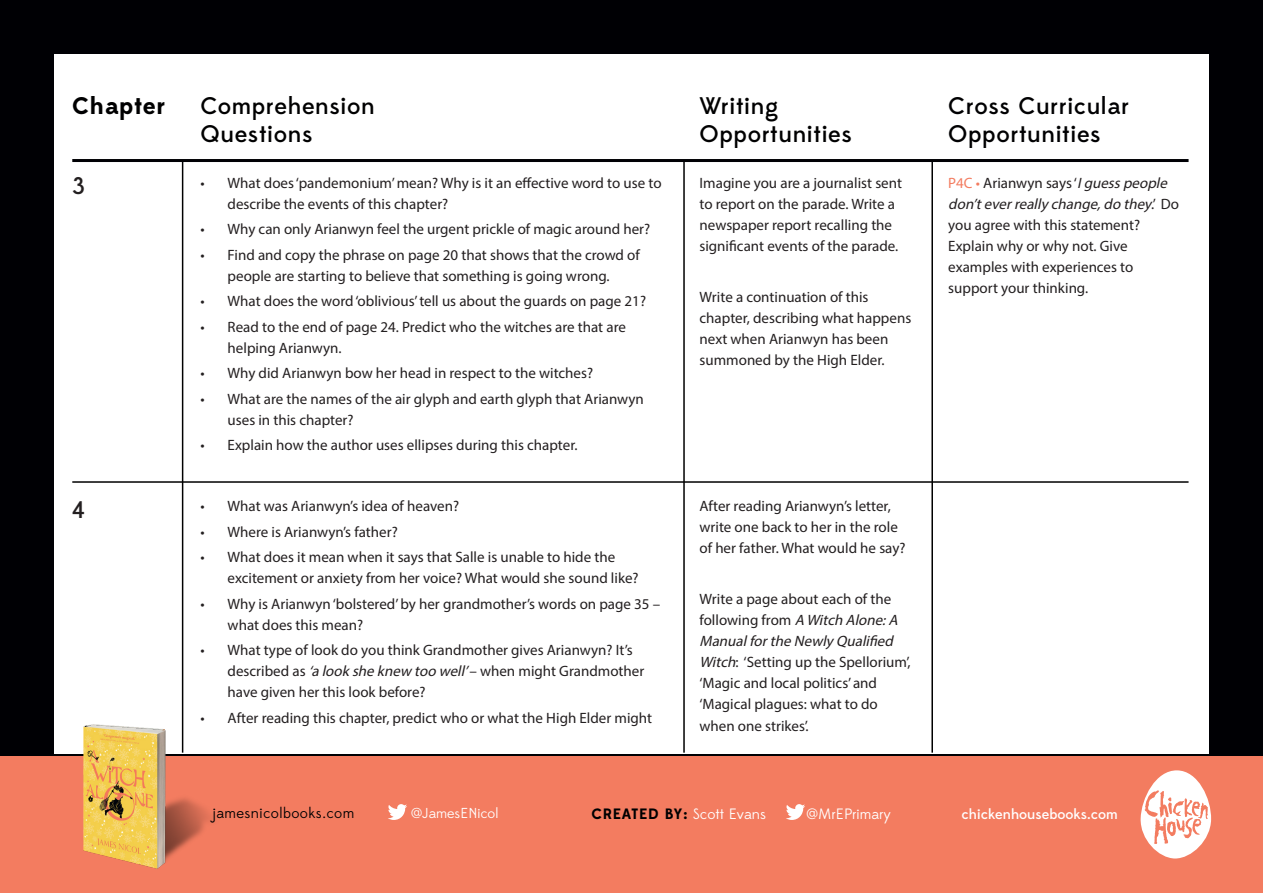
<style>
.page{position:relative;width:1263px;height:893px;background:#000004}
.page>*{position:absolute;margin:0;border:0;box-sizing:border-box;transform-origin:0 0}
.t1{font:500 24px "Edmondsans";letter-spacing:.025em;color:#000001}
.t2{font:500 24px "Edmondsans";letter-spacing:.025em;color:#000002}
.t3{font:700 24px "Edmondsans";letter-spacing:.025em;color:#000001}
.t4{font:500 24px "Edmondsans";color:#231f20}
.t5{font:15px/21px "Myriad Pro";color:#231f20}
.t6{font:700 15px "Edmondsans";letter-spacing:.05em;color:#000001}
.t7{font:15px "Edmondsans";letter-spacing:.025em;color:#000001}
.t8{font:15px "Edmondsans";color:#fff}
.t9{font:500 14.4px "Edmondsans";color:#fff}
.t10{font:14.4px "Edmondsans";color:#fff}
.s1{font-style:italic}
.s2{color:#f37c60}
.s3{font-weight:400;color:#fff}
</style>
<div class="page">
<div style="left:54px;top:54px;width:1155px;height:700px;background:#fff"></div>
<div style="left:0;top:757px;width:1263px;height:136px;background:#f37c60"></div>
<svg style="left:1140px;top:770px;width:71px;height:89px"></svg>
<svg style="left:388px;top:804px;width:19px;height:16px"></svg>
<hr style="left:72px;top:159px;width:1116px;height:3px;background:#000004">
<hr style="left:182px;top:162px;width:1px;height:591px;background:#000">
<hr style="left:683px;top:162px;width:2px;height:591px;background:#000">
<hr style="left:931px;top:162px;width:2px;height:591px;background:#000">
<svg style="left:786px;top:804px;width:19px;height:16px"></svg>
<img style="left:81px;top:722px;width:151px;height:147px">
<hr style="left:72px;top:481px;width:1116px;height:2px;background:#000">
<p class="t3" style="left:72px;top:91px;width:95px">Chapter</p>
<p class="t1" style="left:699px;top:91px;width:80px">Writing</p>
<p class="t1" style="left:699px;top:120px;width:154px">Opportunities</p>
<p class="t1" style="left:201px;top:91px;width:176px">Comprehension</p>
<p class="t1" style="left:201px;top:120px;width:114px">Questions</p>
<p class="t4" style="left:72px;top:172px;width:14px">3</p>
<p class="t5" style="left:228px;top:172px;width:435px;text-indent:-27px">• What does ‘pandemonium’ mean? Why is it an effective word to use to describe the events of this chapter?</p>
<p class="t5" style="left:201px;top:218px;width:451px">• Why can only Arianwyn feel the urgent prickle of magic around her?</p>
<p class="t5" style="left:201px;top:244px;width:441px;text-align:center">• Find and copy the phrase on page 20 that shows that the crowd of people are starting to believe that something is going wrong.</p>
<p class="t5" style="left:201px;top:290px;width:447px">• What does the word ‘oblivious’ tell us about the guards on page 21?</p>
<p class="t5" style="left:228px;top:316px;width:400px;text-indent:-27px">• Read to the end of page 24. Predict who the witches are that are helping Arianwyn.</p>
<p class="t5" style="left:201px;top:362px;width:394px">• Why did Arianwyn bow her head in respect to the witches?</p>
<p class="t5" style="left:228px;top:388px;width:418px;text-indent:-27px">• What are the names of the air glyph and earth glyph that Arianwyn uses in this chapter?</p>
<p class="t5" style="left:201px;top:434px;width:378px">• Explain how the author uses ellipses during this chapter.</p>
<p class="t4" style="left:72px;top:496px;width:14px">4</p>
<p class="t5" style="left:201px;top:495px;width:260px">• What was Arianwyn’s idea of heaven?</p>
<p class="t5" style="left:201px;top:521px;width:199px">• Where is Arianwyn’s father?</p>
<p class="t5" style="left:228px;top:546px;width:412px;text-indent:-27px">• What does it mean when it says that Salle is unable to hide the excitement or anxiety from her voice? What would she sound like?</p>
<p class="t5" style="left:228px;top:593px;width:434px;text-indent:-27px">• Why is Arianwyn ‘bolstered’ by her grandmother’s words on page 35 – what does this mean?</p>
<p class="t5" style="left:228px;top:639px;width:418px;text-indent:-27px">• What type of look do you think Grandmother gives Arianwyn? It’s described as <span class="s1">‘a lookshe knew too well’</span>– when might Grandmother have given her this look before?</p>
<p class="t5" style="left:201px;top:707px;width:453px">• After reading this chapter, predict who or what the High Elder might</p>
<p class="t5" style="left:699px;top:172px;width:204px">Imagine you are a journalist sent to report on the parade. Write a newspaper report recalling the significant events of the parade.</p>
<p class="t5" style="left:699px;top:286px;width:213px">Write a continuation of this chapter, describing what happens next when Arianwyn has been summoned by the High Elder.</p>
<p class="t5" style="left:699px;top:496px;width:207px">After reading Arianwyn’s letter, write one back to her in the role of her father. What would he say?</p>
<p class="t5" style="left:699px;top:589px;width:212px">Write a page about each of the following from <span class="s1">A Witch Alone:A<br>Manualforthe NewlyQualified<br>Witch</span>: ‘Setting up the Spellorium’, ‘Magic and local politics’ and ‘Magical plagues: what to do when one strikes’.</p>
<p class="t2" style="left:948px;top:91px;width:182px">Cross Curricular</p>
<p class="t2" style="left:948px;top:120px;width:154px">Opportunities</p>
<p class="t5" style="left:948px;top:172px;width:232px"><span class="s2">P4C •</span> Arianwyn says ‘<span class="s1">Iguesspeople don’teverreallychange,do they</span>.’ D o you agree with this statement?</p>
<p class="t5" style="left:948px;top:235px;width:181px">Explain why or why not. Give</p>
<p class="t5" style="left:948px;top:256px;width:187px">examples with experiences to</p>
<p class="t5" style="left:948px;top:277px;width:141px">support your thinking.</p>
<p class="t7" style="left:212px;top:804px;width:144px">jamesnicolbooks.com</p>
<p class="t10" style="left:411px;top:805px;width:89px">@JamesENicol</p>
<p class="t6" style="left:591px;top:805px;width:176px">CREATED BY: <span class="s3">Scott Evans</span></p>
<p class="t8" style="left:807px;top:806px;width:86px">@MrEPrimary</p>
<p class="t9" style="left:961px;top:805px;width:158px">chickenhousebooks.com</p>
</div>
